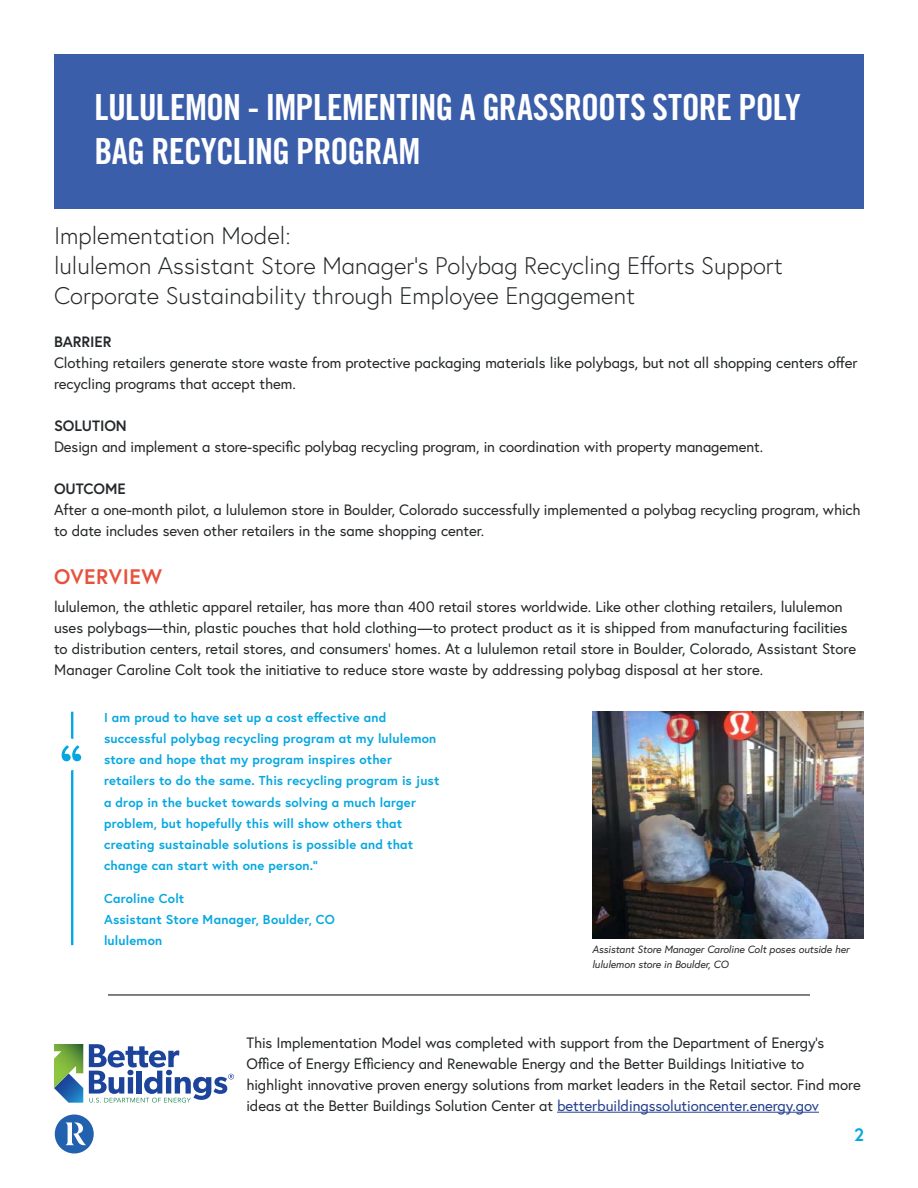
<style>
.page{position:relative;width:918px;height:1188px;background:#fff}
.page>*{position:absolute;margin:0;border:0;box-sizing:border-box;transform-origin:0 0}
.t1{font:36px/43.2px "Trade Gothic LT Pro Bd Cn 20";letter-spacing:-.02em;color:#fff}
.t2{font:300 24px/30px "Europa";color:#25282a}
.t3{font:700 21px "Europa";letter-spacing:.025em;color:#e7513d}
.t4{font:700 18px "Europa";color:#06a7e0}
.t5{font:15px/21px "Europa";letter-spacing:-.005em;color:#25282a}
.t6{font:15px/21px "Europa";letter-spacing:-.005em;color:#24282a}
.t7{font:700 15px "Europa";letter-spacing:-.005em;color:#25282a}
.t8{font:700 12.9px/21.1px "Europa";letter-spacing:.015em;color:#06a7e0}
.t9{font:italic 10.5px/15px "Europa";letter-spacing:-.005em;color:#25282a}
.s1{color:#25408f}
</style>
<div class="page">
<div style="left:54px;top:54px;width:810px;height:154px;background:#3b5eab"></div>
<svg style="left:55px;top:1115px;width:39px;height:38px"></svg>
<hr style="left:557px;top:1112px;width:262px;height:1px;background:#25408f">
<svg style="left:54px;top:1044px;width:29px;height:59px;background:#6fa17e"></svg>
<svg style="left:89px;top:1044px;width:145px;height:59px"></svg>
<img style="left:592px;top:712px;width:272px;height:227px">
<hr style="left:71px;top:712px;width:2px;height:233px;background:#06a7e0">
<div style="left:54px;top:739px;width:32px;height:31px;background:#fff;border-radius:50%"></div>
<svg style="left:62px;top:745px;width:19px;height:16px"></svg>
<hr style="left:108px;top:995px;width:702px;height:1px;background:#000">
<h1 class="t1" style="left:94px;top:86px;width:708px">LULULEMON - IMPLEMENTING A GRASSROOTS STORE POLY<br>BAG RECYCLING PROGRAM</h1>
<h2 class="t2" style="left:54px;top:221px;width:730px">Implementation Model:<br>lululemon Assistant Store Manager’s Polybag Recycling Efforts Support<br>Corporate Sustainability through Employee Engagement</h2>
<p class="t7" style="left:54px;top:331px;width:59px">BARRIER</p>
<p class="t5" style="left:54px;top:352px;width:805px">Clothing retailers generate store waste from protective packaging materials like polybags, but not all shopping centers offer recycling programs that accept them.</p>
<p class="t7" style="left:54px;top:415px;width:74px">SOLUTION</p>
<p class="t5" style="left:54px;top:436px;width:711px">Design and implement a store-specific polybag recycling program, in coordination with property management.</p>
<p class="t7" style="left:54px;top:478px;width:73px">OUTCOME</p>
<p class="t5" style="left:54px;top:499px;width:808px">After a one-month pilot, a lululemon store in Boulder, Colorado successfully implemented a polybag recycling program, which to date includes seven other retailers in the same shopping center.</p>
<h3 class="t3" style="left:54px;top:562px;width:110px">OVERVIEW</h3>
<p class="t6" style="left:54px;top:596px;width:804px">lululemon, the athletic apparel retailer, has more than 400 retail stores worldwide. Like other clothing retailers, lululemon uses polybags—thin, plastic pouches that hold clothing—to protect product as it is shipped from manufacturing facilities to distribution centers, retail stores, and consumers’ homes. At a lululemon retail store in Boulder, Colorado, Assistant Store Manager Caroline Colt took the initiative to reduce store waste by addressing polybag disposal at her store.</p>
<p class="t8" style="left:104px;top:706px;width:337px">I am proud to have set up a cost effective and successful polybag recycling program at my lululemon store and hope that my program inspires other retailers to do the same. This recycling program is just a drop in the bucket towards solving a much larger problem, but hopefully this will show others that creating sustainable solutions is possible and that change can start with one person.”</p>
<p class="t8" style="left:104px;top:887px;width:232px">Caroline Colt<br>Assistant Store Manager, Boulder, CO lululemon</p>
<p class="t9" style="left:592px;top:942px;width:259px">Assistant Store Manager Caroline Colt poses outside her lululemon store in Boulder, CO</p>
<p class="t5" style="left:246px;top:1032px;width:616px">This Implementation Model was completed with support from the Department of Energy’s Office of Energy Efficiency and Renewable Energy and the Better Buildings Initiative to highlight innovative proven energy solutions from market leaders in the Retail sector. Find more ideas at the Better Buildings Solution Center at <span class="s1">betterbuildingssolutioncenter.energy.gov</span></p>
<p class="t4" style="left:854px;top:1122px;width:11px">2</p>
</div>
